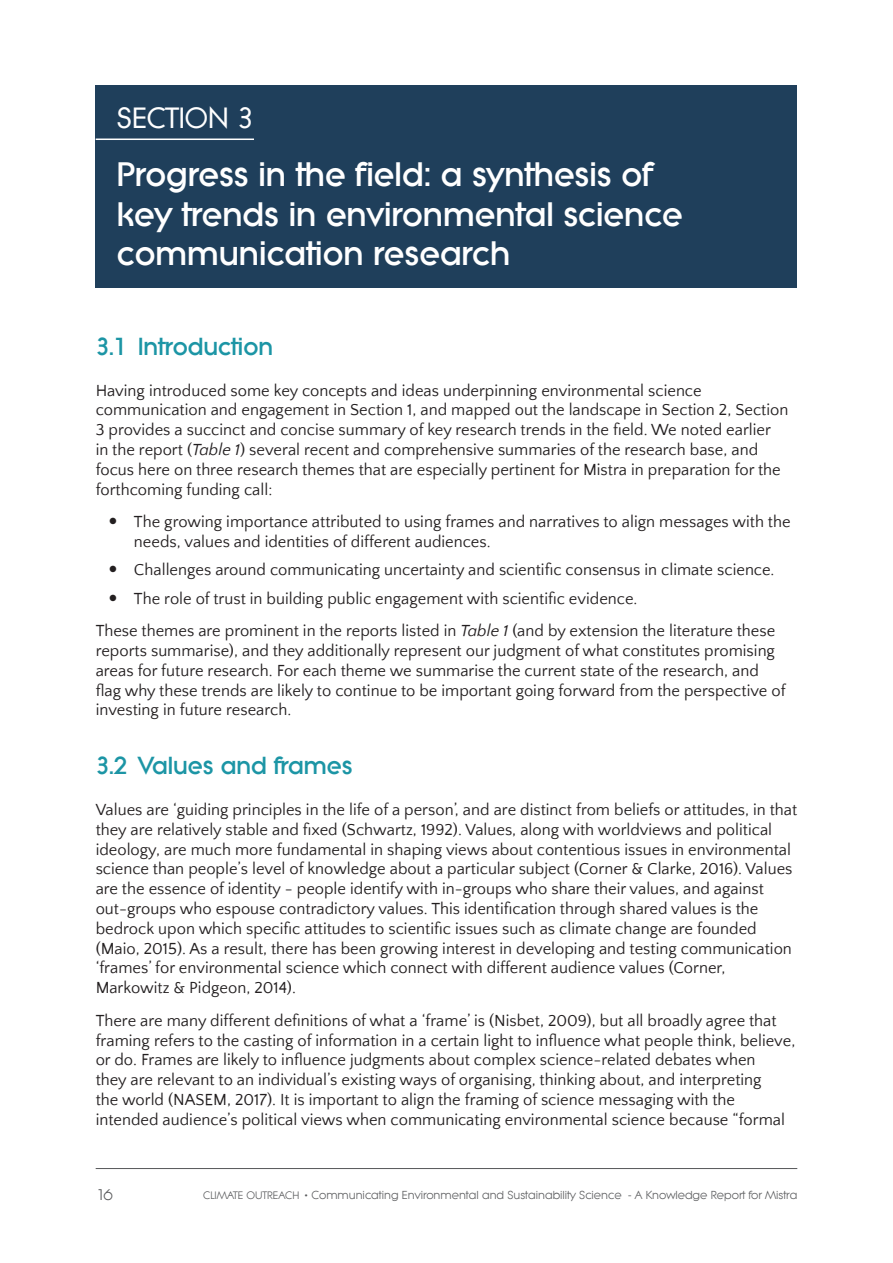
<style>
.page{position:relative;width:893px;height:1263px;background:#fff}
.page>*{position:absolute;margin:0;border:0;box-sizing:border-box;transform-origin:0 0}
.t1{font:800 33px/39.6px "Litera Serial";color:#fff}
.t2{font:700 28.5px "Litera Serial";color:#fff}
.Blue_title{font:800 24px "Litera Serial";color:#1c95a5}
.t3{font:16.5px/19.8px "Quattrocento Sans";color:#231f20}
.t4{font:15px "Litera Serial";color:#57585a}
.t5{font:11.25px "Litera Serial";color:#57585a}
.s1{font-style:italic}
.s2{font-size:10.5px}
.s3{font-family:"Quattrocento Sans";font-weight:700;font-size:15px}
</style>
<div class="page">
<hr style="left:96px;top:1168px;width:701px;height:1px;background:#57585a">
<div style="left:96px;top:85px;width:701px;height:202px;background:#1f3f5b"></div>
<hr style="left:96px;top:139px;width:158px;height:1px;background:#fff">
<p class="t2" style="left:117px;top:101px;width:139px">SECTION 3</p>
<p class="t1" style="left:117px;top:155px;width:567px">Progress in the field: a synthesis of key trends in environmental science communication research</p>
<p class="Blue_title" style="left:96px;top:332px;width:179px">3.1 Introduction</p>
<p class="t3" style="left:96px;top:381px;width:694px">Having introduced some key concepts and ideas underpinning environmental science communication and engagement in Section 1, and mapped out the landscape in Section 2, Section 3 provides a succinct and concise summary of key research trends in the field. We noted earlier<br>in the report (<span class="s1">Table 1</span>) several recent and comprehensive summaries of the research base, and focus here on three research themes that are especially pertinent for Mistra in preparation for the forthcoming funding call:</p>
<p class="t3" style="left:134px;top:512px;width:658px">The growing importance attributed to using frames and narratives to align messages with the needs, values and identities of different audiences.</p>
<p class="t3" style="left:134px;top:560px;width:642px">Challenges around communicating uncertainty and scientific consensus in climate science.</p>
<p class="t3" style="left:134px;top:589px;width:505px">The role of trust in building public engagement with scientific evidence.</p>
<p class="t3" style="left:96px;top:621px;width:691px">These themes are prominent in the reports listed in <span class="s1">Table 1</span> (and by extension the literature these reports summarise), and they additionally represent our judgment of what constitutes promising areas for future research. For each theme we summarise the current state of the research, and flag why these trends are likely to continue to be important going forward from the perspective of investing in future research.</p>
<p class="Blue_title" style="left:96px;top:751px;width:259px">3.2 Values and frames</p>
<p class="t3" style="left:96px;top:800px;width:703px">Values are ‘guiding principles in the life of a person’, and are distinct from beliefs or attitudes, in that they are relatively stable and fixed (Schwartz, 1992). Values, along with worldviews and political ideology, are much more fundamental in shaping views about contentious issues in environmental science than people’s level of knowledge about a particular subject (Corner &amp; Clarke, 2016). Values are the essence of identity - people identify with in-groups who share their values, and against out-groups who espouse contradictory values. This identification through shared values is the bedrock upon which specific attitudes to scientific issues such as climate change are founded (Maio, 2015). As a result, there has been growing interest in developing and testing communication ‘frames’ for environmental science which connect with different audience values (Corner, Markowitz &amp; Pidgeon, 2014).</p>
<p class="t3" style="left:96px;top:1011px;width:701px">There are many different definitions of what a ‘frame’ is (Nisbet, 2009), but all broadly agree that framing refers to the casting of information in a certain light to influence what people think, believe, or do. Frames are likely to influence judgments about complex science-related debates when<br>they are relevant to an individual’s existing ways of organising, thinking about, and interpreting<br>the world (NASEM, 2017). It is important to align the framing of science messaging with the intended audience’s political views when communicating environmental science because “formal</p>
<p class="t4" style="left:97px;top:1186px;width:17px">16</p>
<p class="t5" style="left:203px;top:1188px;width:596px"><span class="s2">CLIMATE OUTREACH</span> <span class="s3">•</span> Communicating Environmental and Sustainability Science - A Knowledge Report for Mistra</p>
</div>
